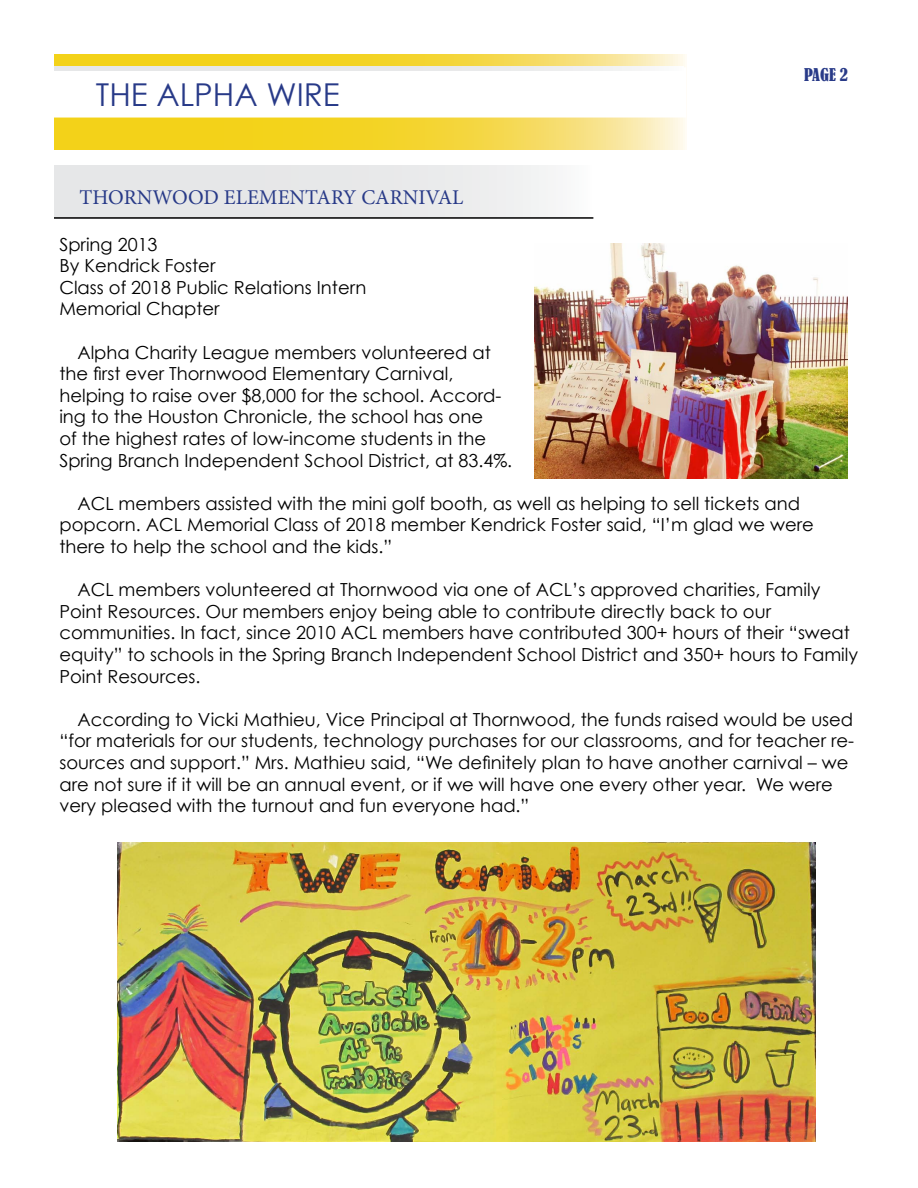
<style>
.page{position:relative;width:918px;height:1188px;background:#fff}
.page>*{position:absolute;margin:0;border:0;box-sizing:border-box;transform-origin:0 0}
.t1{font:31.5px "Century Gothic";color:#283a88}
.t2{font:21px "Minion Pro";color:#283a88}
.t3{font:18px/21.6px "Century Gothic";color:#000}
.t4{font:condensed 16.5px "Bernard";color:#283a88}
</style>
<div class="page">
<div style="left:54px;top:166px;width:538px;height:53px;background:linear-gradient(to right,#e2e3e4,#f2f2f2)"></div>
<hr style="left:54px;top:217px;width:539px;height:2px;background:#000">
<svg style="left:54px;top:54px;width:631px;height:96px;background:#f4d846"></svg>
<div style="left:52px;top:67px;width:634px;height:51px;background:#fff;border:6px solid #fff"></div>
<svg style="left:54px;top:67px;width:630px;height:3px"></svg>
<img style="left:535px;top:243px;width:313px;height:235px">
<img style="left:118px;top:843px;width:697px;height:299px">
<h1 class="t1" style="left:96px;top:75px;width:245px">THE ALPHA WIRE</h1>
<p class="t2" style="left:80px;top:183px;width:386px">THORNWOOD ELEMENTARY CARNIVAL</p>
<p class="t4" style="left:804px;top:65px;width:45px">PAGE 2</p>
<p class="t3" style="left:59px;top:233px;width:309px">Spring 2013<br>By Kendrick Foster<br>Class of 2018 Public Relations Intern<br>Memorial Chapter</p>
<p class="t3" style="left:59px;top:341px;width:454px;text-indent:18px">Alpha Charity League members volunteered at the first ever Thornwood Elementary Carnival, helping to raise over $8,000 for the school. Accord&shy;ing to the Houston Chronicle, the school has one<br>of the highest rates of low-income students in the Spring Branch Independent School District, at 83.4%.</p>
<p class="t3" style="left:59px;top:492px;width:756px;text-indent:18px">ACL members assisted with the mini golf booth, as well as helping to sell tickets and popcorn. ACL Memorial Class of 2018 member Kendrick Foster said, “I’m glad we were there to help the school and the kids.”</p>
<p class="t3" style="left:59px;top:579px;width:800px;text-indent:18px">ACL members volunteered at Thornwood via one of ACL’s approved charities, Family Point Resources. Our members enjoy being able to contribute directly back to our communities. In fact, since 2010 ACL members have contributed 300+ hours of their “sweat equity” to schools in the Spring Branch Independent School District and 350+ hours to Family Point Resources.</p>
<p class="t3" style="left:59px;top:708px;width:796px;text-indent:18px">According to Vicki Mathieu, Vice Principal at Thornwood, the funds raised would be used “for materials for our students, technology purchases for our classrooms, and for teacher re&shy;sources and support.” Mrs. Mathieu said, “We definitely plan to have another carnival – we are not sure if it will be an annual event, or if we will have one every other year. We were very pleased with the turnout and fun everyone had.”</p>
</div>
